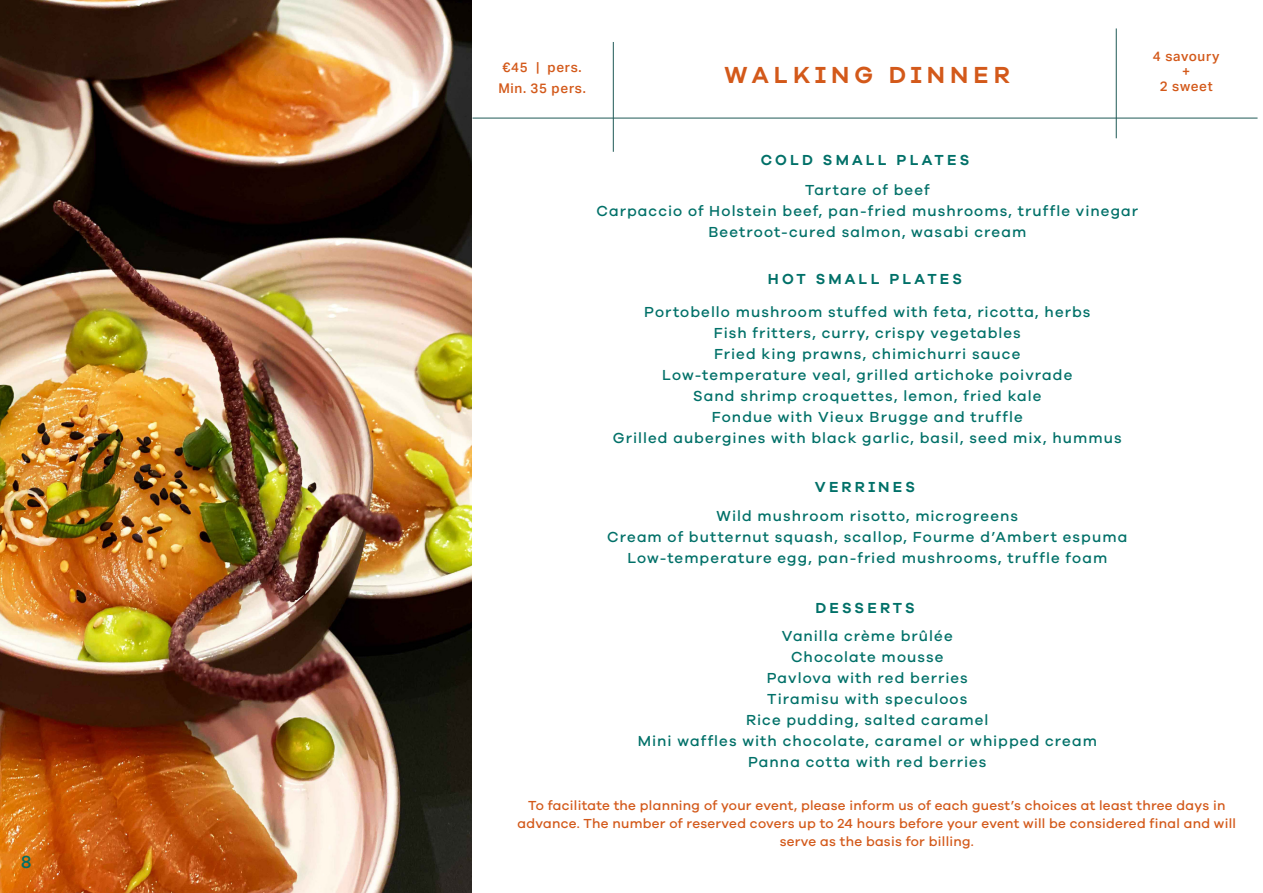
<style>
.page{position:relative;width:1263px;height:893px;background:#fff}
.page>*{position:absolute;margin:0;border:0;box-sizing:border-box;transform-origin:0 0}
.t1{font:600 24px "Galano Grotesque Alt";letter-spacing:.21em;color:#d3591a}
.Paragraphes{font:500 18px "Galano Grotesque";color:#007068}
.t2{font:500 15px "Galano Grotesque";letter-spacing:.07em;color:#007068}
.t3{font:600 15px "Galano Grotesque Alt";letter-spacing:.21em;color:#007068}
.t4{font:500 13.5px/18px "Galano Grotesque";letter-spacing:.02em;color:#d3591a;text-align:center}
.t5{font:500 13.5px "Aktiv Grotesk";letter-spacing:.05em;color:#d3591a}
</style>
<div class="page">
<hr style="left:472px;top:118px;width:785px;height:1px;background:#1f5956">
<hr style="left:613px;top:42px;width:1px;height:110px;background:#1f5956">
<hr style="left:1116px;top:28px;width:1px;height:110px;background:#1f5956">
<img style="left:0;top:0;width:472px;height:893px">
<p class="Paragraphes" style="left:21px;top:852px;width:12px">8</p>
<p class="t5" style="left:503px;top:59px;width:81px">€45 | pers.</p>
<p class="t5" style="left:498px;top:80px;width:89px">Min. 35 pers.</p>
<p class="t1" style="left:725px;top:59px;width:287px">WALKING DINNER</p>
<p class="t5" style="left:1153px;top:49px;width:68px">4 savoury</p>
<p class="t5" style="left:1182px;top:64px;width:9px">+</p>
<p class="t5" style="left:1160px;top:79px;width:54px">2 sweet</p>
<p class="t3" style="left:761px;top:151px;width:210px">COLD SMALL PLATES</p>
<p class="t2" style="left:805px;top:181px;width:126px">Tartare of beef</p>
<p class="t2" style="left:596px;top:202px;width:543px">Carpaccio of Holstein beef, pan-fried mushrooms, truffle vinegar</p>
<p class="t2" style="left:708px;top:223px;width:319px">Beetroot-cured salmon, wasabi cream</p>
<p class="t3" style="left:768px;top:269px;width:196px">HOT SMALL PLATES</p>
<p class="t2" style="left:644px;top:303px;width:448px">Portobello mushroom stuffed with feta, ricotta, herbs</p>
<p class="t2" style="left:714px;top:324px;width:309px">Fish fritters, curry, crispy vegetables</p>
<p class="t2" style="left:714px;top:345px;width:308px">Fried king prawns, chimichurri sauce</p>
<p class="t2" style="left:662px;top:366px;width:412px">Low-temperature veal, grilled artichoke poivrade</p>
<p class="t2" style="left:693px;top:387px;width:350px">Sand shrimp croquettes, lemon, fried kale</p>
<p class="t2" style="left:712px;top:408px;width:312px">Fondue with Vieux Brugge and truffle</p>
<p class="t2" style="left:613px;top:429px;width:510px">Grilled aubergines with black garlic, basil, seed mix, hummus</p>
<p class="t3" style="left:815px;top:478px;width:102px">VERRINES</p>
<p class="t2" style="left:716px;top:506px;width:303px">Wild mushroom risotto, microgreens</p>
<p class="t2" style="left:607px;top:527px;width:522px">Cream of butternut squash, scallop, Fourme d’Ambert espuma</p>
<p class="t2" style="left:627px;top:548px;width:481px">Low-temperature egg, pan-fried mushrooms, truffle foam</p>
<p class="t3" style="left:815px;top:598px;width:101px">DESSERTS</p>
<p class="t2" style="left:782px;top:627px;width:172px">Vanilla crème brûlée</p>
<p class="t2" style="left:791px;top:648px;width:154px">Chocolate mousse</p>
<p class="t2" style="left:767px;top:669px;width:203px">Pavlova with red berries</p>
<p class="t2" style="left:767px;top:690px;width:202px">Tiramisu with speculoos</p>
<p class="t2" style="left:746px;top:711px;width:244px">Rice pudding, salted caramel</p>
<p class="t2" style="left:638px;top:732px;width:461px">Mini waffles with chocolate, caramel or whipped cream</p>
<p class="t2" style="left:748px;top:753px;width:240px">Panna cotta with red berries</p>
<p class="t4" style="left:518px;top:796px;width:720px">To facilitate the planning of your event, please inform us of each guest’s choices at least three days in advance. The number of reserved covers up to 24 hours before your event will be considered final and will serve as the basis for billing.</p>
</div>
